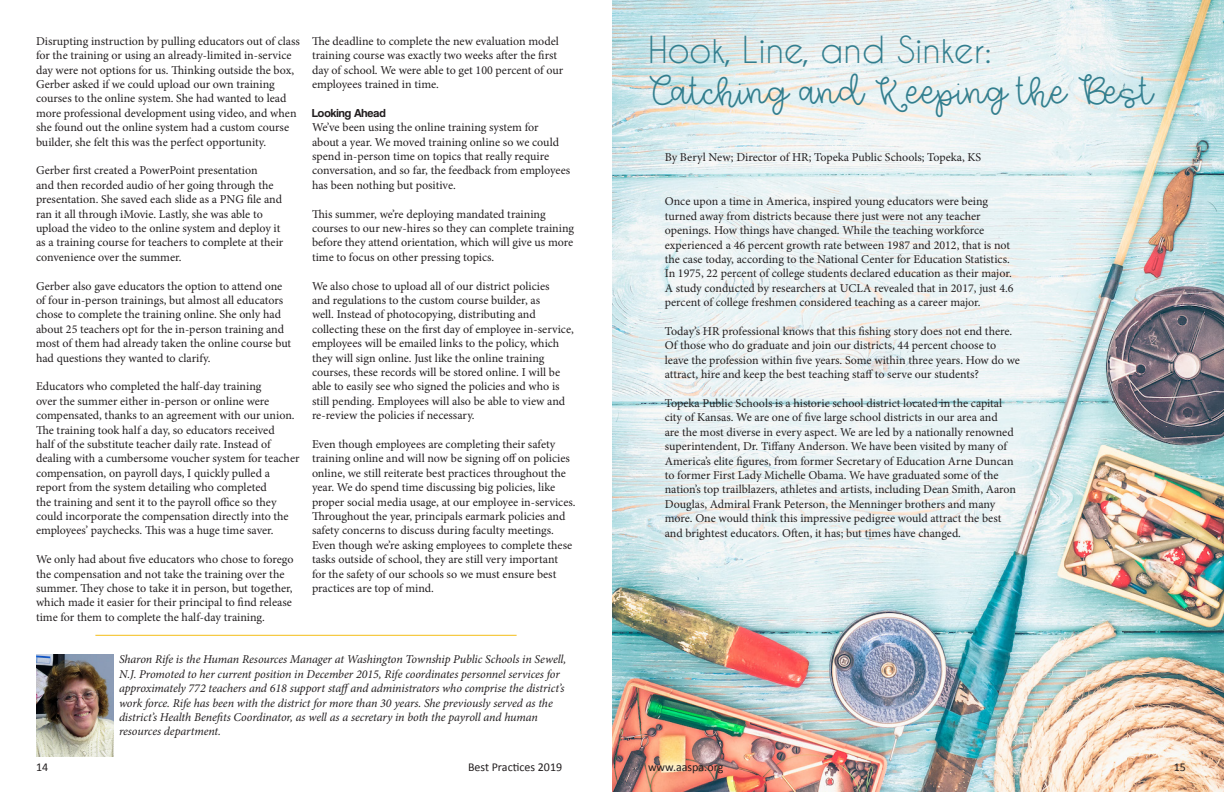
<style>
.page{position:relative;width:1224px;height:792px;background:#fff}
.page>*{position:absolute;margin:0;border:0;box-sizing:border-box;transform-origin:0 0}
.t1{font:35px "Caviar Dreams";color:#327e8e}
.t2{font:34px "Hello Morgan";color:#327e8e}
.t3{font:12px/14.4px "Minion Pro";color:#231f20}
.t4{font:italic 12px/14.4px "Minion Pro";letter-spacing:-.01em;color:#231f20}
.t5{font:12px "Calibri";color:#231f20}
.t6{font:12px "Coolvetica Rg";color:#231f20}
</style>
<div class="page">
<img style="left:612px;top:0;width:612px;height:792px">
<img style="left:36px;top:655px;width:78px;height:101px">
<hr style="left:95px;top:635px;width:422px;height:1px;background:#f4bd17">
<p class="t3" style="left:36px;top:34px;width:265px">Disrupting instruction by pulling educators out of class for the training or using an already-limited in-service day were not options for us. Thinking outside the box, Gerber asked if we could upload our own training courses to the online system. She had wanted to lead more professional development using video, and when she found out the online system had a custom course builder, she felt this was the perfect opportunity.</p>
<p class="t3" style="left:36px;top:163px;width:249px">Gerber first created a PowerPoint presentation<br>and then recorded audio of her going through the presentation. She saved each slide as a PNG file and ran it all through iMovie. Lastly, she was able to upload the video to the online system and deploy it as a training course for teachers to complete at their convenience over the summer.</p>
<p class="t3" style="left:36px;top:279px;width:257px">Gerber also gave educators the option to attend one of four in-person trainings, but almost all educators chose to complete the training online. She only had about 25 teachers opt for the in-person training and most of them had already taken the online course but had questions they wanted to clarify.</p>
<p class="t3" style="left:36px;top:379px;width:265px">Educators who completed the half-day training<br>over the summer either in-person or online were compensated, thanks to an agreement with our union.<br>The training took half a day, so educators received<br>half of the substitute teacher daily rate. Instead of dealing with a cumbersome voucher system for teacher compensation, on payroll days, I quickly pulled a report from the system detailing who completed<br>the training and sent it to the payroll office so they could incorporate the compensation directly into the employees’ paychecks. This was a huge time saver.</p>
<p class="t3" style="left:36px;top:552px;width:259px">We only had about five educators who chose to forego the compensation and not take the training over the summer. They chose to take it in person, but together, which made it easier for their principal to find release time for them to complete the half-day training.</p>
<p class="t3" style="left:312px;top:34px;width:253px">The deadline to complete the new evaluation model training course was exactly two weeks after the first day of school. We were able to get 100 percent of our employees trained in time.</p>
<p class="t6" style="left:312px;top:106px;width:75px">Looking Ahead</p>
<p class="t3" style="left:312px;top:120px;width:260px">We’ve been using the online training system for<br>about a year. We moved training online so we could spend in-person time on topics that really require conversation, and so far, the feedback from employees has been nothing but positive.</p>
<p class="t3" style="left:312px;top:207px;width:264px">This summer, we’re deploying mandated training courses to our new-hires so they can complete training before they attend orientation, which will give us more time to focus on other pressing topics.</p>
<p class="t3" style="left:312px;top:279px;width:263px">We also chose to upload all of our district policies<br>and regulations to the custom course builder, as<br>well. Instead of photocopying, distributing and collecting these on the first day of employee in-service, employees will be emailed links to the policy, which they will sign online. Just like the online training courses, these records will be stored online. I will be able to easily see who signed the policies and who is still pending. Employees will also be able to view and re-review the policies if necessary.</p>
<p class="t3" style="left:312px;top:437px;width:265px">Even though employees are completing their safety training online and will now be signing off on policies online, we still reiterate best practices throughout the year. We do spend time discussing big policies, like proper social media usage, at our employee in-services.<br>Throughout the year, principals earmark policies and safety concerns to discuss during faculty meetings.<br>Even though we’re asking employees to complete these tasks outside of school, they are still very important<br>for the safety of our schools so we must ensure best practices are top of mind.</p>
<p class="t4" style="left:119px;top:652px;width:449px">Sharon Rife is the Human Resources Manager at Washington Township Public Schools in Sewell, N.J. Promoted to her current position in December 2015, Rife coordinates personnel services for approximately 772 teachers and 618 support staffand administrators who comprise the district’s work force. Rife has been with the district for more than 30 years. She previously served as the district’s Health Benefits Coordinator, as well as a secretary in both the payroll and human resources department.</p>
<p class="t1" style="left:648px;top:29px;width:345px">Hook, Line, and Sinker:</p>
<p class="t2" style="left:648px;top:68px;width:507px">Catching and Keeping the Best</p>
<p class="t3" style="left:665px;top:150px;width:318px">By Beryl New; Director of HR; Topeka Public Schools; Topeka, KS</p>
<p class="t3" style="left:665px;top:194px;width:350px">Once upon a time in America, inspired young educators were being turned away from districts because there just were not any teacher openings. How things have changed. While the teaching workforce experienced a 46 percent growth rate between 1987 and 2012, that is not the case today, according to the National Center for Education Statistics.<br>In 1975, 22 percent of college students declared education as their major.<br>A study conducted by researchers at UCLA revealed that in 2017, just 4.6 percent of college freshmen considered teaching as a career major.</p>
<p class="t3" style="left:665px;top:324px;width:357px">Today’s HR professional knows that this fishing story does not end there.<br>Of those who do graduate and join our districts, 44 percent choose to leave the profession within five years. Some within three years. How do we attract, hire and keep the best teaching staff to serve our students?</p>
<p class="t3" style="left:665px;top:396px;width:353px">Topeka Public Schools is a historic school district located in the capital city of Kansas. We are one of five large school districts in our area and<br>are the most diverse in every aspect. We are led by a nationally renowned superintendent, Dr. Tiffany Anderson. We have been visited by many of America’s elite figures, from former Secretary of Education Arne Duncan to former First Lady Michelle Obama. We have graduated some of the nation’s top trailblazers, athletes and artists, including Dean Smith, Aaron Douglas, Admiral Frank Peterson, the Menninger brothers and many more. One would think this impressive pedigree would attract the best and brightest educators. Often, it has; but times have changed.</p>
<p class="t5" style="left:36px;top:760px;width:14px">14</p>
<p class="t5" style="left:468px;top:760px;width:96px">Best Practices 2019</p>
<p class="t5" style="left:648px;top:760px;width:77px">www.aaspa.org</p>
<p class="t5" style="left:1174px;top:760px;width:14px">15</p>
</div>
